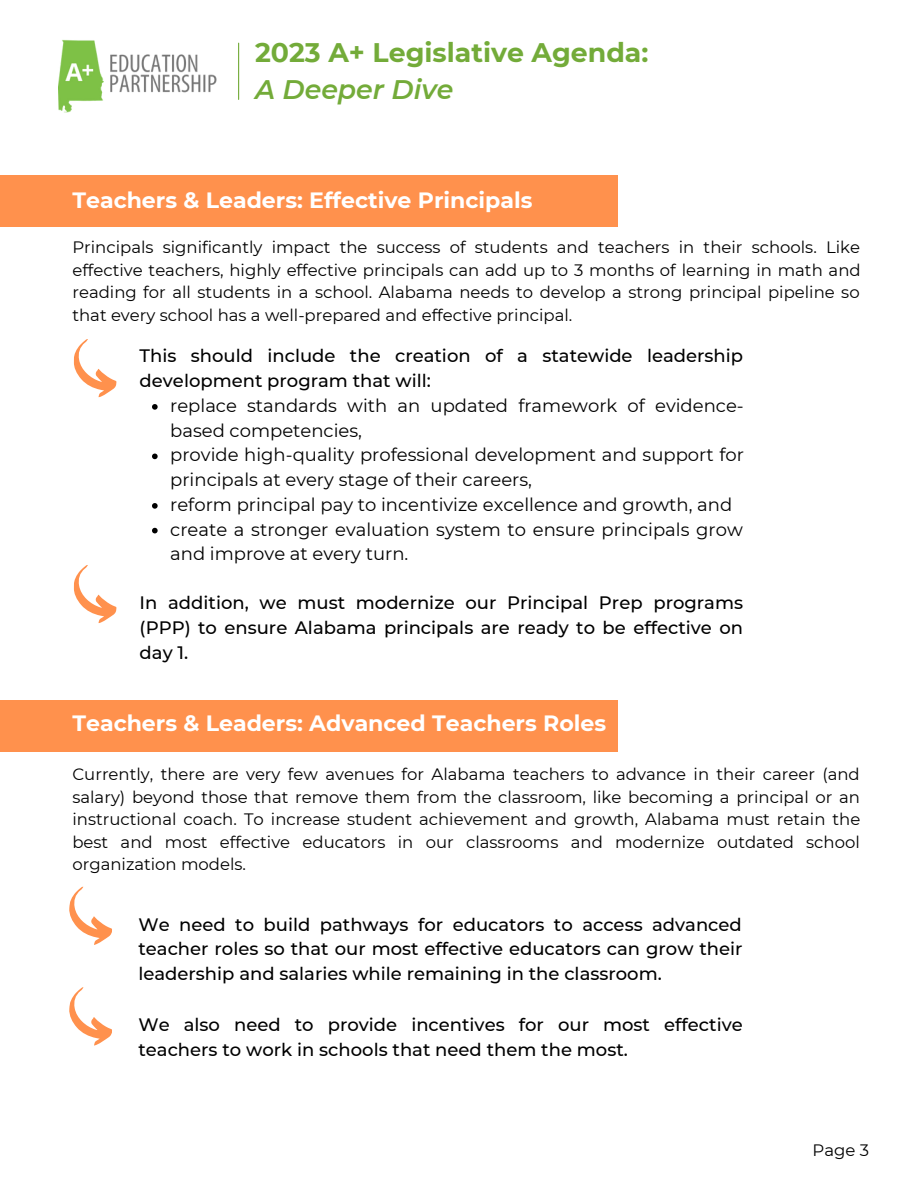
<style>
.page{position:relative;width:918px;height:1188px;background:#fff}
.page>*{position:absolute;margin:0;border:0;box-sizing:border-box;transform-origin:0 0}
.t1{font:700 26.85px "Montserrat";color:#73ab39}
.t2{font:italic 600 26.85px "Montserrat";color:#73ab39}
.t3{font:700 22.05px "Montserrat";color:#fff}
.t4{font:500 18px/24.8px "Montserrat";color:#000}
.t5{font:18px/24.8px "Montserrat";color:#000}
.t6{font:16.5px/22.5px "Montserrat";color:#000;text-align:justify}
</style>
<div class="page">
<hr style="left:238px;top:43px;width:1px;height:56px;background:#73ab39">
<img style="left:59px;top:39px;width:158px;height:74px">
<div style="left:0;top:175px;width:617px;height:52px;background:#ff914d"></div>
<svg style="left:152px;top:404px;width:6px;height:6px"></svg>
<svg style="left:152px;top:454px;width:6px;height:5px"></svg>
<svg style="left:152px;top:503px;width:6px;height:6px"></svg>
<svg style="left:152px;top:528px;width:6px;height:5px"></svg>
<svg style="left:73px;top:339px;width:44px;height:59px"></svg>
<svg style="left:73px;top:565px;width:44px;height:58px"></svg>
<div style="left:0;top:700px;width:617px;height:52px;background:#ff914d"></div>
<svg style="left:69px;top:886px;width:43px;height:59px"></svg>
<svg style="left:69px;top:987px;width:43px;height:59px"></svg>
<h1 class="t1" style="left:255px;top:36px;width:395px">2023 A+ Legislative Agenda:</h1>
<h1 class="t2" style="left:255px;top:73px;width:200px">A Deeper Dive</h1>
<h2 class="t3" style="left:72px;top:186px;width:461px">Teachers &amp; Leaders: Effective Principals</h2>
<p class="t6" style="left:72px;top:236px;width:790px">Principals significantly impact the success of students and teachers in their schools. Like effective teachers, highly effective principals can add up to 3 months of learning in math and reading for all students in a school. Alabama needs to develop a strong principal pipeline so that every school has a well-prepared and effective principal.</p>
<p class="t4" style="left:140px;top:344px;width:605px">This should include the creation of a statewide leadership development program that will:</p>
<p class="t5" style="left:170px;top:393px;width:575px">replace standards with an updated framework of evidence&shy;based competencies,<br>provide high-quality professional development and support for principals at every stage of their careers,<br>reform principal pay to incentivize excellence and growth, and create a stronger evaluation system to ensure principals grow and improve at every turn.</p>
<p class="t4" style="left:140px;top:590px;width:605px;text-align:justify">In addition, we must modernize our Principal Prep programs (PPP) to ensure Alabama principals are ready to be effective on day 1.</p>
<h2 class="t3" style="left:72px;top:710px;width:535px">Teachers &amp; Leaders: Advanced Teachers Roles</h2>
<p class="t6" style="left:72px;top:763px;width:790px">Currently, there are very few avenues for Alabama teachers to advance in their career (and salary) beyond those that remove them from the classroom, like becoming a principal or an instructional coach. To increase student achievement and growth, Alabama must retain the best and most effective educators in our classrooms and modernize outdated school organization models.</p>
<p class="t4" style="left:138px;top:912px;width:606px;text-align:justify">We need to build pathways for educators to access advanced teacher roles so that our most effective educators can grow their leadership and salaries while remaining in the classroom.</p>
<p class="t4" style="left:138px;top:1013px;width:606px">We also need to provide incentives for our most effective teachers to work in schools that need them the most.</p>
<p class="t6" style="left:813px;top:1139px;width:58px">Page 3</p>
</div>
